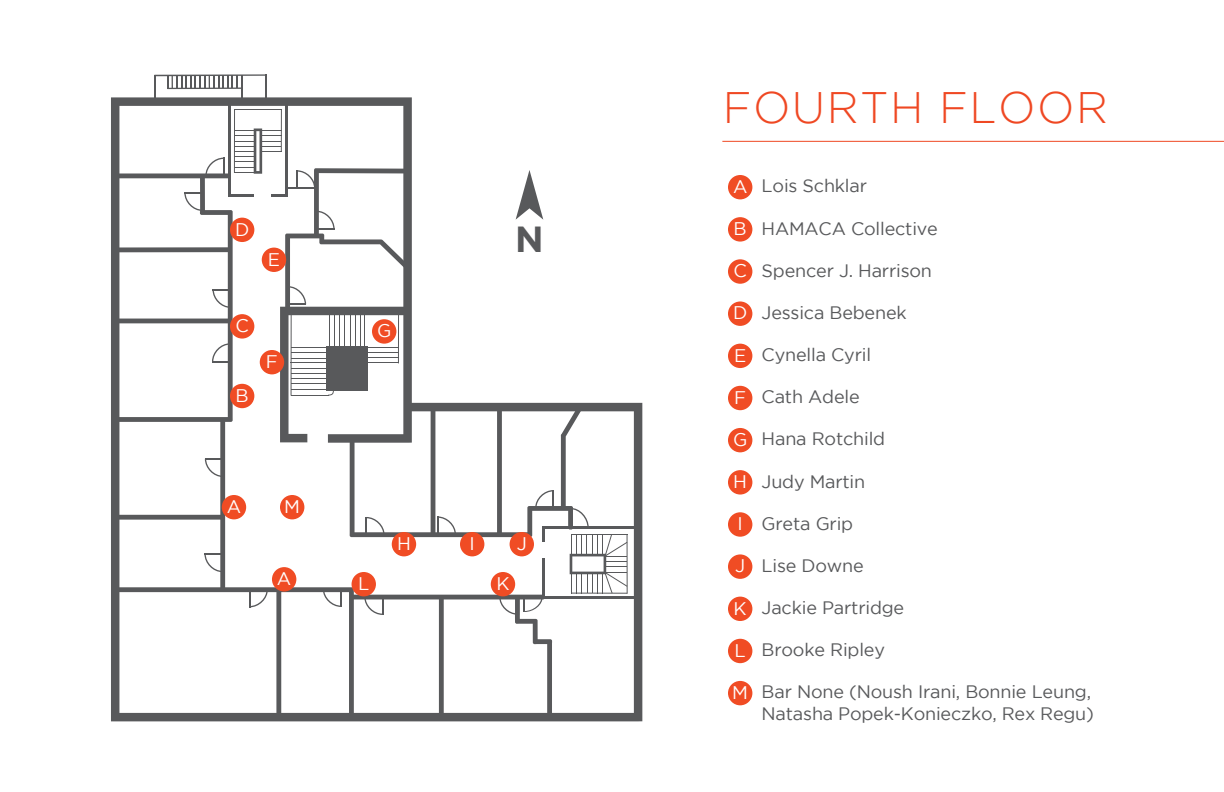
<style>
.page{position:relative;width:1224px;height:792px;background:#fff}
.page>*{position:absolute;margin:0;border:0;box-sizing:border-box;transform-origin:0 0}
.t1{font:300 44px "Gotham";letter-spacing:.035em;color:#ef4823}
.t2{font:700 36.2px "Gotham";color:#58595b}
.t3{font:18.2px "Gotham";color:#fff}
.t4{font:18px/21.6px "Gotham";letter-spacing:-.01em;color:#58595b;text-align:right}
.s1{font-size:18.2px;color:#fff}
</style>
<div class="page">
<hr style="left:722px;top:141px;width:502px;height:1px;background:#ef4823">
<svg style="left:111px;top:97px;width:531px;height:624px"></svg>
<hr style="left:154px;top:75px;width:2px;height:27px;background:#58595b">
<hr style="left:265px;top:74px;width:2px;height:28px;background:#58595b">
<svg style="left:154px;top:74px;width:111px;height:15px"></svg>
<hr style="left:241px;top:75px;width:2px;height:27px;background:#58595b">
<hr style="left:571px;top:534px;width:57px;height:1px;background:#58595b">
<hr style="left:627px;top:535px;width:1px;height:59px;background:#58595b">
<svg style="left:112px;top:173px;width:440px;height:547px"></svg>
<svg style="left:184px;top:129px;width:443px;height:486px"></svg>
<div style="left:728px;top:175px;width:24px;height:24px;background:#f04c24;border-radius:50%"></div>
<div style="left:728px;top:217px;width:24px;height:25px;background:#f04c24;border-radius:50%"></div>
<div style="left:728px;top:259px;width:24px;height:25px;background:#f04c24;border-radius:50%"></div>
<div style="left:728px;top:301px;width:24px;height:25px;background:#f04c24;border-radius:50%"></div>
<div style="left:728px;top:344px;width:24px;height:24px;background:#f04c24;border-radius:50%"></div>
<div style="left:728px;top:386px;width:24px;height:24px;background:#f04c24;border-radius:50%"></div>
<div style="left:728px;top:470px;width:24px;height:25px;background:#f04c24;border-radius:50%"></div>
<div style="left:728px;top:512px;width:24px;height:25px;background:#f04c24;border-radius:50%"></div>
<div style="left:728px;top:554px;width:24px;height:25px;background:#f04c24;border-radius:50%"></div>
<div style="left:728px;top:597px;width:24px;height:24px;background:#f04c24;border-radius:50%"></div>
<div style="left:728px;top:639px;width:24px;height:24px;background:#f04c24;border-radius:50%"></div>
<div style="left:728px;top:681px;width:24px;height:24px;background:#f04c24;border-radius:50%"></div>
<div style="left:728px;top:428px;width:24px;height:24px;background:#f04c24;border-radius:50%"></div>
<div style="left:222px;top:495px;width:24px;height:24px;background:#f04c24;border-radius:50%"></div>
<div style="left:280px;top:495px;width:24px;height:24px;background:#f04c24;border-radius:50%"></div>
<div style="left:352px;top:572px;width:24px;height:24px;background:#f04c24;border-radius:50%"></div>
<div style="left:392px;top:532px;width:24px;height:24px;background:#f04c24;border-radius:50%"></div>
<div style="left:491px;top:572px;width:24px;height:24px;background:#f04c24;border-radius:50%"></div>
<div style="left:460px;top:532px;width:24px;height:24px;background:#f04c24;border-radius:50%"></div>
<div style="left:510px;top:532px;width:24px;height:24px;background:#f04c24;border-radius:50%"></div>
<div style="left:260px;top:350px;width:24px;height:24px;background:#f04c24;border-radius:50%"></div>
<div style="left:272px;top:567px;width:24px;height:25px;background:#f04c24;border-radius:50%"></div>
<div style="left:262px;top:248px;width:24px;height:24px;background:#f04c24;border-radius:50%"></div>
<div style="left:230px;top:314px;width:24px;height:25px;background:#f04c24;border-radius:50%"></div>
<div style="left:230px;top:218px;width:24px;height:24px;background:#f04c24;border-radius:50%"></div>
<div style="left:372px;top:319px;width:24px;height:25px;background:#f04c24;border-radius:50%"></div>
<div style="left:230px;top:384px;width:24px;height:24px;background:#f04c24;border-radius:50%"></div>
<p class="t3" style="left:235px;top:219px;width:16px">D</p>
<p class="t3" style="left:268px;top:249px;width:14px">E</p>
<p class="t3" style="left:235px;top:316px;width:15px">C</p>
<p class="t3" style="left:236px;top:385px;width:15px">B</p>
<p class="t3" style="left:266px;top:351px;width:13px">F</p>
<p class="t3" style="left:227px;top:496px;width:16px">A</p>
<p class="t3" style="left:284px;top:496px;width:17px">M</p>
<p class="t3" style="left:277px;top:569px;width:16px">A</p>
<p class="t3" style="left:377px;top:321px;width:16px">G</p>
<p class="t3" style="left:358px;top:573px;width:13px">L</p>
<p class="t3" style="left:397px;top:533px;width:15px">H</p>
<h2 class="t2" style="left:515px;top:218px;width:30px">N</h2>
<p class="t3" style="left:470px;top:533px;width:7px">I</p>
<p class="t3" style="left:517px;top:533px;width:12px">J</p>
<p class="t3" style="left:496px;top:573px;width:15px">K</p>
<h1 class="t1" style="left:723px;top:83px;width:387px">FOURTH FLOOR</h1>
<p class="t4" style="left:733px;top:175px;width:136px"><span class="s1">A</span> Lois Schklar</p>
<p class="t4" style="left:734px;top:217px;width:206px"><span class="s1">B</span> HAMACA Collective</p>
<p class="t4" style="left:733px;top:259px;width:200px"><span class="s1">C</span> Spencer J. Harrison</p>
<p class="t4" style="left:733px;top:302px;width:175px"><span class="s1">D</span> Jessica Bebenek</p>
<p class="t4" style="left:734px;top:344px;width:139px"><span class="s1">E</span> Cynella Cyril</p>
<p class="t4" style="left:734px;top:386px;width:127px"><span class="s1">F</span> Cath Adele</p>
<p class="t4" style="left:733px;top:428px;width:154px"><span class="s1">G</span> Hana Rotchild</p>
<p class="t4" style="left:733px;top:470px;width:134px"><span class="s1">H</span> Judy Martin</p>
<p class="t4" style="left:738px;top:512px;width:117px"><span class="s1">I</span> Greta Grip</p>
<p class="t4" style="left:735px;top:554px;width:130px"><span class="s1">J</span> Lise Downe</p>
<p class="t4" style="left:734px;top:597px;width:172px"><span class="s1">K</span> Jackie Partridge</p>
<p class="t4" style="left:735px;top:639px;width:152px"><span class="s1">L</span> Brooke Ripley</p>
<p class="t4" style="left:732px;top:681px;width:363px"><span class="s1">M</span> Bar None (Noush Irani, Bonnie Leung,<br>Natasha Popek-Konieczko, Rex Regu)</p>
</div>
